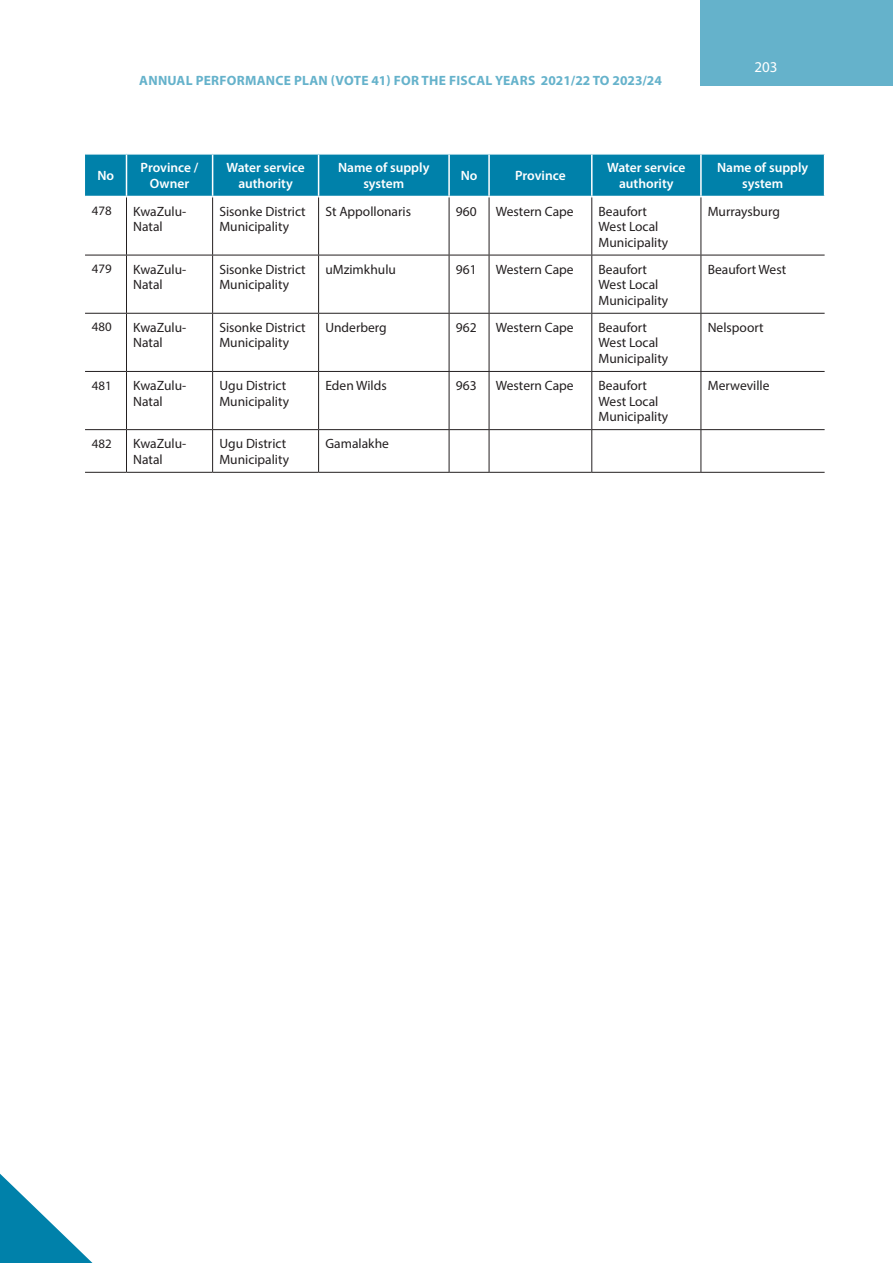
<style>
.page{position:relative;width:893px;height:1263px;background:#fff}
.page>*{position:absolute;margin:0;border:0;box-sizing:border-box;transform-origin:0 0}
.t1{font:15px "Myriad Pro";color:#fff}
.t2{font:13.5px/15.5px "Myriad Pro";color:#231f20}
.t3{font:600 13.5px/15.5px "Myriad Pro";color:#fff;text-align:center}
.t4{font:700 13.5px "Myriad Pro";letter-spacing:.02em;color:#65b2cb}
.t5{font:12.9px "Myriad Pro";color:#231f20}
</style>
<div class="page">
<svg style="left:0;top:1174px;width:93px;height:89px"></svg>
<div style="left:701px;top:0;width:192px;height:86px;background:#65b2cb"></div>
<div style="left:85px;top:155px;width:739px;height:41px;background:#0081aa"></div>
<hr style="left:85px;top:255px;width:41px;height:1px;background:#231f20">
<hr style="left:126px;top:255px;width:87px;height:1px;background:#231f20">
<hr style="left:213px;top:255px;width:106px;height:1px;background:#231f20">
<hr style="left:319px;top:255px;width:130px;height:1px;background:#231f20">
<hr style="left:449px;top:255px;width:40px;height:1px;background:#231f20">
<hr style="left:489px;top:255px;width:103px;height:1px;background:#231f20">
<hr style="left:592px;top:255px;width:109px;height:1px;background:#231f20">
<hr style="left:701px;top:255px;width:124px;height:1px;background:#231f20">
<hr style="left:85px;top:313px;width:41px;height:1px;background:#231f20">
<hr style="left:126px;top:313px;width:87px;height:1px;background:#231f20">
<hr style="left:213px;top:313px;width:106px;height:1px;background:#231f20">
<hr style="left:319px;top:313px;width:130px;height:1px;background:#231f20">
<hr style="left:449px;top:313px;width:40px;height:1px;background:#231f20">
<hr style="left:489px;top:313px;width:103px;height:1px;background:#231f20">
<hr style="left:592px;top:313px;width:109px;height:1px;background:#231f20">
<hr style="left:701px;top:313px;width:124px;height:1px;background:#231f20">
<hr style="left:85px;top:371px;width:41px;height:1px;background:#231f20">
<hr style="left:126px;top:371px;width:87px;height:1px;background:#231f20">
<hr style="left:213px;top:371px;width:106px;height:1px;background:#231f20">
<hr style="left:319px;top:371px;width:130px;height:1px;background:#231f20">
<hr style="left:449px;top:371px;width:40px;height:1px;background:#231f20">
<hr style="left:489px;top:371px;width:103px;height:1px;background:#231f20">
<hr style="left:592px;top:371px;width:109px;height:1px;background:#231f20">
<hr style="left:701px;top:371px;width:124px;height:1px;background:#231f20">
<hr style="left:85px;top:429px;width:41px;height:1px;background:#231f20">
<hr style="left:126px;top:429px;width:87px;height:1px;background:#231f20">
<hr style="left:213px;top:429px;width:106px;height:1px;background:#231f20">
<hr style="left:319px;top:429px;width:130px;height:1px;background:#231f20">
<hr style="left:449px;top:429px;width:40px;height:1px;background:#231f20">
<hr style="left:489px;top:429px;width:103px;height:1px;background:#231f20">
<hr style="left:592px;top:429px;width:109px;height:1px;background:#231f20">
<hr style="left:701px;top:429px;width:124px;height:1px;background:#231f20">
<hr style="left:85px;top:472px;width:41px;height:1px;background:#231f20">
<hr style="left:126px;top:472px;width:87px;height:1px;background:#231f20">
<hr style="left:213px;top:472px;width:106px;height:1px;background:#231f20">
<hr style="left:319px;top:472px;width:130px;height:1px;background:#231f20">
<hr style="left:449px;top:472px;width:40px;height:1px;background:#231f20">
<hr style="left:489px;top:472px;width:103px;height:1px;background:#231f20">
<hr style="left:592px;top:472px;width:109px;height:1px;background:#231f20">
<hr style="left:701px;top:472px;width:124px;height:1px;background:#231f20">
<hr style="left:126px;top:155px;width:1px;height:41px;background:#fff">
<hr style="left:212px;top:155px;width:1px;height:41px;background:#fff">
<hr style="left:318px;top:155px;width:1px;height:41px;background:#fff">
<hr style="left:448px;top:155px;width:2px;height:41px;background:#fff">
<hr style="left:488px;top:155px;width:2px;height:41px;background:#fff">
<hr style="left:591px;top:155px;width:2px;height:41px;background:#fff">
<hr style="left:700px;top:155px;width:2px;height:41px;background:#fff">
<hr style="left:126px;top:197px;width:1px;height:58px;background:#231f20">
<hr style="left:212px;top:197px;width:1px;height:58px;background:#231f20">
<hr style="left:318px;top:197px;width:1px;height:58px;background:#231f20">
<hr style="left:449px;top:197px;width:1px;height:58px;background:#231f20">
<hr style="left:489px;top:197px;width:1px;height:58px;background:#231f20">
<hr style="left:591px;top:197px;width:1px;height:58px;background:#231f20">
<hr style="left:701px;top:197px;width:1px;height:58px;background:#231f20">
<hr style="left:126px;top:255px;width:1px;height:58px;background:#231f20">
<hr style="left:212px;top:255px;width:1px;height:58px;background:#231f20">
<hr style="left:318px;top:255px;width:1px;height:58px;background:#231f20">
<hr style="left:449px;top:255px;width:1px;height:58px;background:#231f20">
<hr style="left:489px;top:255px;width:1px;height:58px;background:#231f20">
<hr style="left:591px;top:255px;width:1px;height:58px;background:#231f20">
<hr style="left:701px;top:255px;width:1px;height:58px;background:#231f20">
<hr style="left:126px;top:314px;width:1px;height:57px;background:#231f20">
<hr style="left:212px;top:314px;width:1px;height:57px;background:#231f20">
<hr style="left:318px;top:314px;width:1px;height:57px;background:#231f20">
<hr style="left:449px;top:314px;width:1px;height:57px;background:#231f20">
<hr style="left:489px;top:314px;width:1px;height:57px;background:#231f20">
<hr style="left:591px;top:314px;width:1px;height:57px;background:#231f20">
<hr style="left:701px;top:314px;width:1px;height:57px;background:#231f20">
<hr style="left:126px;top:372px;width:1px;height:57px;background:#231f20">
<hr style="left:212px;top:372px;width:1px;height:57px;background:#231f20">
<hr style="left:318px;top:372px;width:1px;height:57px;background:#231f20">
<hr style="left:449px;top:372px;width:1px;height:57px;background:#231f20">
<hr style="left:489px;top:372px;width:1px;height:57px;background:#231f20">
<hr style="left:591px;top:372px;width:1px;height:57px;background:#231f20">
<hr style="left:701px;top:372px;width:1px;height:57px;background:#231f20">
<hr style="left:126px;top:430px;width:1px;height:42px;background:#231f20">
<hr style="left:212px;top:430px;width:1px;height:42px;background:#231f20">
<hr style="left:318px;top:430px;width:1px;height:42px;background:#231f20">
<hr style="left:449px;top:430px;width:1px;height:42px;background:#231f20">
<hr style="left:489px;top:430px;width:1px;height:42px;background:#231f20">
<hr style="left:591px;top:430px;width:1px;height:42px;background:#231f20">
<hr style="left:701px;top:430px;width:1px;height:42px;background:#231f20">
<p class="t4" style="left:139px;top:72px;width:172px">ANNUAL PERFORMANCE Plan</p>
<p class="t4" style="left:331px;top:72px;width:333px">(VOTE 41) FOR THE FISCAL YEARS 2021/22 TO 2023/24</p>
<p class="t1" style="left:755px;top:58px;width:25px">203</p>
<p class="t3" style="left:97px;top:168px;width:18px">No</p>
<p class="t3" style="left:141px;top:160px;width:59px">Province /<br>Owner</p>
<p class="t3" style="left:226px;top:160px;width:80px">Water service authority</p>
<p class="t3" style="left:338px;top:160px;width:93px">Name of supply system</p>
<p class="t3" style="left:461px;top:168px;width:18px">No</p>
<p class="t3" style="left:515px;top:168px;width:52px">Province</p>
<p class="t3" style="left:607px;top:160px;width:80px">Water service authority</p>
<p class="t3" style="left:717px;top:160px;width:93px">Name of supply system</p>
<p class="t5" style="left:92px;top:203px;width:21px">478</p>
<p class="t2" style="left:133px;top:203px;width:55px">KwaZulu-<br>Natal</p>
<p class="t2" style="left:219px;top:203px;width:88px">Sisonke District<br>Municipality</p>
<p class="t2" style="left:325px;top:203px;width:87px">St Appollonaris</p>
<p class="t2" style="left:456px;top:203px;width:22px">960</p>
<p class="t2" style="left:496px;top:203px;width:79px">Western Cape</p>
<p class="t2" style="left:599px;top:203px;width:71px">Beaufort<br>West Local<br>Municipality</p>
<p class="t2" style="left:708px;top:203px;width:74px">Murraysburg</p>
<p class="t5" style="left:92px;top:261px;width:21px">479</p>
<p class="t2" style="left:133px;top:261px;width:55px">KwaZulu-<br>Natal</p>
<p class="t2" style="left:219px;top:261px;width:88px">Sisonke District<br>Municipality</p>
<p class="t2" style="left:325px;top:261px;width:72px">uMzimkhulu</p>
<p class="t2" style="left:456px;top:261px;width:22px">961</p>
<p class="t2" style="left:496px;top:261px;width:79px">Western Cape</p>
<p class="t2" style="left:599px;top:261px;width:71px">Beaufort<br>West Local<br>Municipality</p>
<p class="t2" style="left:708px;top:261px;width:80px">Beaufort West</p>
<p class="t5" style="left:92px;top:319px;width:21px">480</p>
<p class="t2" style="left:133px;top:319px;width:55px">KwaZulu-<br>Natal</p>
<p class="t2" style="left:219px;top:319px;width:88px">Sisonke District<br>Municipality</p>
<p class="t2" style="left:325px;top:319px;width:63px">Underberg</p>
<p class="t2" style="left:456px;top:319px;width:22px">962</p>
<p class="t2" style="left:496px;top:319px;width:79px">Western Cape</p>
<p class="t2" style="left:599px;top:319px;width:71px">Beaufort<br>West Local<br>Municipality</p>
<p class="t2" style="left:708px;top:319px;width:57px">Nelspoort</p>
<p class="t5" style="left:92px;top:377px;width:21px">481</p>
<p class="t2" style="left:133px;top:378px;width:55px">KwaZulu-<br>Natal</p>
<p class="t2" style="left:219px;top:378px;width:71px">Ugu District<br>Municipality</p>
<p class="t2" style="left:325px;top:378px;width:63px">Eden Wilds</p>
<p class="t2" style="left:456px;top:378px;width:22px">963</p>
<p class="t2" style="left:496px;top:378px;width:79px">Western Cape</p>
<p class="t2" style="left:599px;top:377px;width:71px">Beaufort<br>West Local<br>Municipality</p>
<p class="t2" style="left:708px;top:378px;width:63px">Merweville</p>
<p class="t5" style="left:92px;top:435px;width:21px">482</p>
<p class="t2" style="left:133px;top:436px;width:55px">KwaZulu-<br>Natal</p>
<p class="t2" style="left:219px;top:436px;width:71px">Ugu District<br>Municipality</p>
<p class="t2" style="left:325px;top:436px;width:65px">Gamalakhe</p>
</div>
